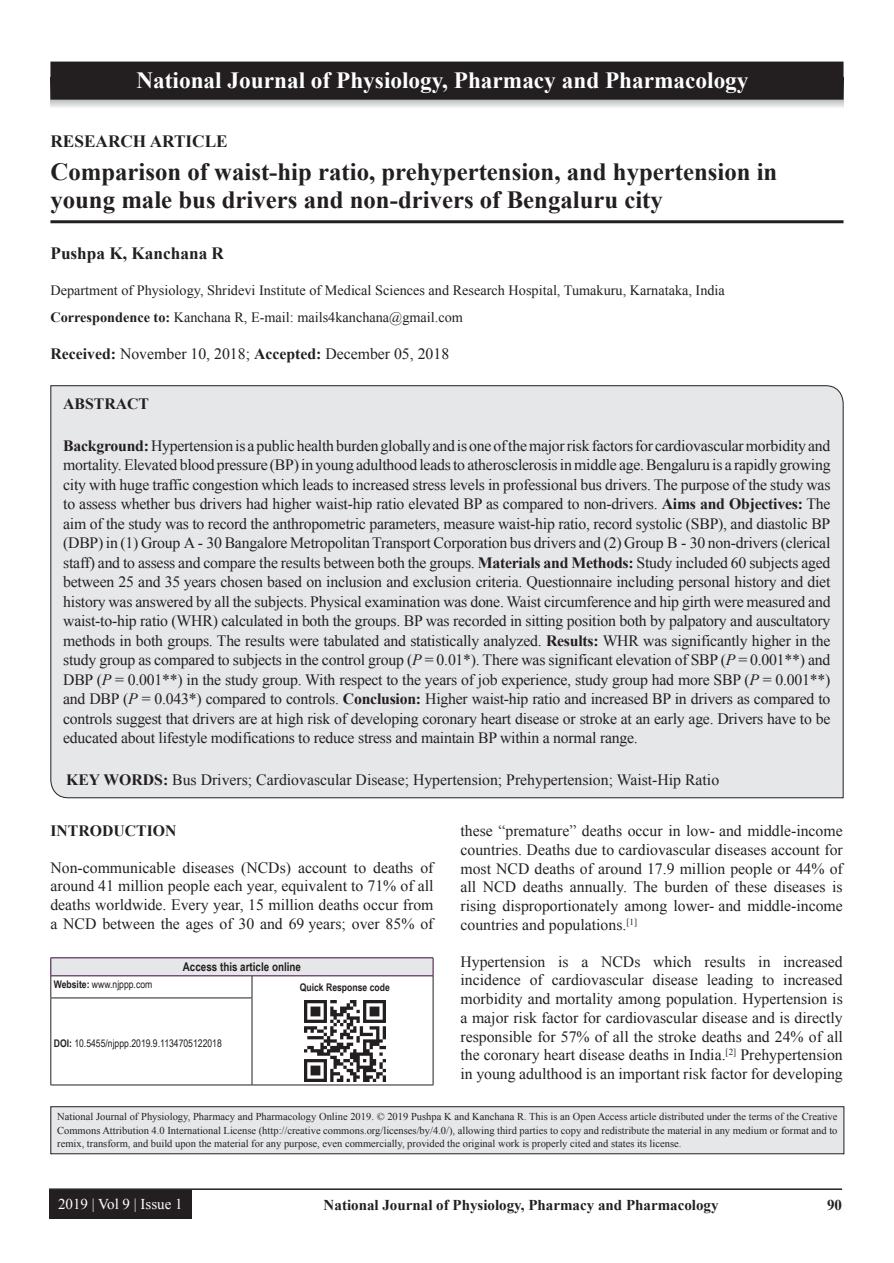
<style>
.page{position:relative;width:894px;height:1263px;background:#fff}
.page>*{position:absolute;margin:0;border:0;box-sizing:border-box;transform-origin:0 0}
.AT{font:700 24.75px/28.5px "Times New Roman";color:#231f20}
.JN_1{font:700 23.25px "Times New Roman";color:#fff}
.AU{font:700 17.25px "Times New Roman";color:#231f20}
.AH{font:700 17.25px "Times New Roman";color:#231f20}
.ABS{font:15.75px/19.5px "Times New Roman";letter-spacing:-.015em;color:#231f20;text-align:justify}
.TX{font:15.75px/18.8px "Times New Roman";color:#231f20;text-align:justify}
.KWD{font:15.75px "Times New Roman";color:#231f20}
.ABSH{font:700 15.75px "Times New Roman";color:#231f20}
.RF{font:700 15px "Times New Roman";color:#231f20}
.RF_VOL{font:15px "Times New Roman";color:#fff}
.AFF{font:14.25px "Times New Roman";color:#231f20}
.ADD{font:14.25px "Times New Roman";color:#231f20}
.AAO{font:700 12px "Arial Narrow";color:#231f20}
.JN_TX{font:10.5px/13.5px "Times New Roman";color:#231f20;text-align:justify}
.Web{font:10.5px "Arial Narrow";color:#231f20}
.QR{font:700 10.5px "Arial Narrow";color:#231f20}
.s1{font-weight:700}
.s2{font-style:italic}
</style>
<div class="page">
<hr style="left:49px;top:1188px;width:792px;height:1px;background:#231f20">
<div style="left:49px;top:1189px;width:143px;height:29px;background:#231f20"></div>
<hr style="left:50px;top:220px;width:793px;height:3px;background:#231f20">
<div style="left:50px;top:385px;width:793px;height:413px;background:#e6e7e9"></div>
<div style="left:51px;top:957px;width:382px;height:18px;background:#e6e7e9"></div>
<hr style="left:51px;top:975px;width:201px;height:1px;background:#3e083e">
<hr style="left:252px;top:975px;width:181px;height:1px;background:#3e083e">
<svg style="left:50px;top:958px;width:2px;height:39px"></svg>
<svg style="left:251px;top:976px;width:1px;height:21px"></svg>
<hr style="left:50px;top:997px;width:202px;height:1px;background:#231f20">
<hr style="left:50px;top:998px;width:1px;height:86px;background:#231f20">
<hr style="left:251px;top:998px;width:1px;height:86px;background:#231f20">
<hr style="left:50px;top:1084px;width:202px;height:1px;background:#231f20">
<svg style="left:432px;top:958px;width:1px;height:40px"></svg>
<hr style="left:432px;top:998px;width:1px;height:86px;background:#231f20">
<hr style="left:252px;top:1084px;width:181px;height:1px;background:#231f20">
<hr style="left:51px;top:957px;width:201px;height:1px;background:#3e083e">
<hr style="left:252px;top:957px;width:181px;height:1px;background:#3e083e">
<img style="left:304px;top:1000px;width:81px;height:81px">
<div style="left:51px;top:1106px;width:792px;height:47px;background:#e6e7e9"></div>
<div style="left:50px;top:1106px;width:794px;height:48px;border:1px solid #231f20"></div>
<svg style="left:51px;top:100px;width:792px;height:8px"></svg>
<div style="left:51px;top:62px;width:791px;height:37px;background:#231f20"></div>
<div style="left:50px;top:62px;width:793px;height:38px;border:2px solid #231f20"></div>
<p class="JN_1" style="left:136px;top:65px;width:613px">National Journal of Physiology, Pharmacy and Pharmacology</p>
<p class="AH" style="left:50px;top:129px;width:179px">RESEARCH ARTICLE</p>
<p class="AT" style="left:50px;top:157px;width:728px">Comparison of waist-hip ratio, prehypertension, and hypertension in young male bus drivers and non-drivers of Bengaluru city</p>
<p class="AU" style="left:50px;top:241px;width:175px">Pushpa K, Kanchana R</p>
<p class="AFF" style="left:50px;top:281px;width:675px">Department of Physiology, Shridevi Institute of Medical Sciences and Research Hospital, Tumakuru, Karnataka, India</p>
<p class="ADD" style="left:50px;top:308px;width:414px"><span class="s1">Correspondence to:</span> Kanchana R, E-mail: mails4kanchana@gmail.com</p>
<p class="TX" style="left:50px;top:344px;width:400px"><span class="s1">Received:</span> November 10, 2018; <span class="s1">Accepted:</span> December 05, 2018</p>
<p class="ABSH" style="left:63px;top:392px;width:87px">ABSTRACT</p>
<p class="ABS" style="left:63px;top:435px;width:768px"><span class="s1">Background:</span> Hypertension is a public health burden globally and is one of the major risk factors for cardiovascular morbidity and mortality. Elevated blood pressure (BP) in young adulthood leads to atherosclerosis in middle age. Bengaluru is a rapidly growing city with huge traffic congestion which leads to increased stress levels in professional bus drivers. The purpose of the study was to assess whether bus drivers had higher waist-hip ratio elevated BP as compared to non-drivers. <span class="s1">Aims and Objectives:</span> The aim of the study was to record the anthropometric parameters, measure waist-hip ratio, record systolic (SBP), and diastolic BP (DBP) in (1) Group A - 30 Bangalore Metropolitan Transport Corporation bus drivers and (2) Group B - 30 non-drivers (clerical staff) and to assess and compare the results between both the groups. <span class="s1">Materials and Methods:</span> Study included 60 subjects aged between 25 and 35 years chosen based on inclusion and exclusion criteria. Questionnaire including personal history and diet history was answered by all the subjects. Physical examination was done. Waist circumference and hip girth were measured and waist-to-hip ratio (WHR) calculated in both the groups. BP was recorded in sitting position both by palpatory and auscultatory methods in both groups. The results were tabulated and statistically analyzed. <span class="s1">Results:</span> WHR was significantly higher in the study group as compared to subjects in the control group (<span class="s2">P</span> = 0.01*). There was significant elevation of SBP (<span class="s2">P</span> = 0.001**) and DBP (<span class="s2">P</span> = 0.001**) in the study group. With respect to the years of job experience, study group had more SBP (<span class="s2">P</span> = 0.001**) and DBP (<span class="s2">P</span> = 0.043*) compared to controls. <span class="s1">Conclusion:</span> Higher waist-hip ratio and increased BP in drivers as compared to controls suggest that drivers are at high risk of developing coronary heart disease or stroke at an early age. Drivers have to be educated about lifestyle modifications to reduce stress and maintain BP within a normal range.</p>
<p class="KWD" style="left:66px;top:769px;width:654px"><span class="s1">KEY WORDS:</span> Bus Drivers; Cardiovascular Disease; Hypertension; Prehypertension; Waist-Hip Ratio</p>
<h1 class="ABSH" style="left:50px;top:819px;width:128px">INTRODUCTION</h1>
<p class="TX" style="left:50px;top:857px;width:384px">Non-communicable diseases (NCDs) account to deaths of around 41 million people each year, equivalent to 71% of all deaths worldwide. Every year, 15 million deaths occur from a NCD between the ages of 30 and 69 years; over 85% of</p>
<p class="AAO" style="left:183px;top:958px;width:120px">Access this article online</p>
<p class="Web" style="left:54px;top:976px;width:100px"><span class="s1">Website:</span> www.njppp.com</p>
<p class="QR" style="left:300px;top:979px;width:91px">Quick Response code</p>
<p class="TX" style="left:460px;top:821px;width:383px">these “premature” deaths occur in low- and middle-income countries. Deaths due to cardiovascular diseases account for most NCD deaths of around 17.9 million people or 44% of all NCD deaths annually. The burden of these diseases is rising disproportionately among lower- and middle-income countries and populations.<sup>[1]</sup></p>
<p class="TX" style="left:460px;top:951px;width:383px">Hypertension is a NCDs which results in increased incidence of cardiovascular disease leading to increased morbidity and mortality among population. Hypertension is a major risk factor for cardiovascular disease and is directly responsible for 57% of all the stroke deaths and 24% of all the coronary heart disease deaths in India.<sup>[2]</sup> Prehypertension in young adulthood is an important risk factor for developing</p>
<p class="Web" style="left:54px;top:1035px;width:169px"><span class="s1">DOI:</span> 10.5455/njppp.2019.9.1134705122018</p>
<p class="JN_TX" style="left:57px;top:1110px;width:781px">National Journal of Physiology, Pharmacy and Pharmacology Online 2019. © 2019 Pushpa K and Kanchana R. This is an Open Access article distributed under the terms of the Creative Commons Attribution 4.0 International License (http://creative commons.org/licenses/by/4.0/), allowing third parties to copy and redistribute the material in any medium or format and to remix, transform, and build upon the material for any purpose, even commercially, provided the original work is properly cited and states its license.</p>
<p class="RF_VOL" style="left:58px;top:1194px;width:126px">2019 | Vol 9 | Issue 1</p>
<p class="RF" style="left:323px;top:1194px;width:396px">National Journal of Physiology, Pharmacy and Pharmacology</p>
<p class="RF" style="left:826px;top:1194px;width:16px">90</p>
</div>
